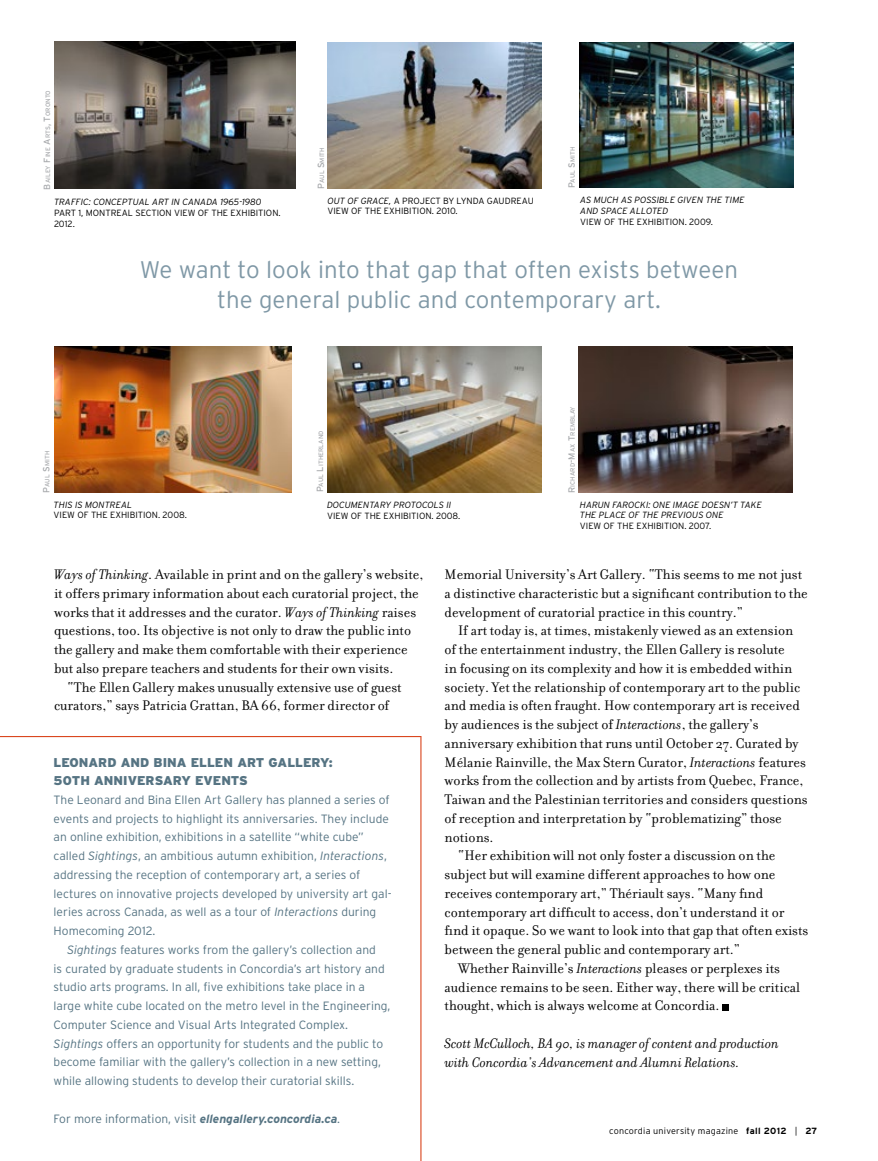
<style>
.page{position:relative;width:878px;height:1161px;background:#fff}
.page>*{position:absolute;margin:0;border:0;box-sizing:border-box;transform-origin:0 0}
.t1{font:300 24px/30px "Interstate";letter-spacing:.005em;color:#7f98a6;text-align:center}
.t2{font:15px/18.8px "Filosofia";color:#000}
.t3{font:italic 15px/18.8px "Filosofia";color:#000}
.t4{font:900 12.75px/18.8px "Interstate";color:#567483}
.t5{font:300 12px/18.8px "Interstate";color:#567483}
.t6{font:italic 300 9px/10.8px "Interstate";color:#000}
.t7{font:300 9px "Interstate";color:#000}
.t8{font:300 9px "Interstate";letter-spacing:.025em;color:#000}
.t9{font:6.3px "Interstate";letter-spacing:.005em;color:#a7a9ac}
.s1{font-size:9px}
.s2{font-style:normal}
.s3{font-style:italic}
.s4{font-weight:700;font-style:italic}
.s5{font-weight:700}
</style>
<div class="page">
<svg style="left:722px;top:1004px;width:6px;height:6px"></svg>
<img style="left:327px;top:42px;width:214px;height:146px">
<img style="left:579px;top:43px;width:214px;height:144px">
<img style="left:54px;top:346px;width:237px;height:147px">
<img style="left:327px;top:346px;width:214px;height:147px">
<img style="left:578px;top:346px;width:214px;height:146px">
<img style="left:54px;top:42px;width:241px;height:147px">
<hr style="left:0;top:736px;width:421px;height:1px;background:#da471f">
<hr style="left:420px;top:736px;width:1px;height:425px;background:#da471f">
<p class="t9" style="left:44px;top:190px;width:101px;rotate:-90deg"><span class="s1">B</span>ailey <span class="s1">F</span>ine <span class="s1">A</span>rts<span class="s1">, T</span>oronto</p>
<p class="t6" style="left:54px;top:197px;width:209px">TRAFFIC: CONCEPTUAL ART IN CANADA 1965-1980</p>
<p class="t7" style="left:54px;top:208px;width:58px">Part 1, Montre</p>
<p class="t7" style="left:122px;top:208px;width:20px">al secti</p>
<p class="t7" style="left:159px;top:208px;width:59px">on View of the</p>
<p class="t7" style="left:230px;top:208px;width:52px">EXHIBITION.</p>
<p class="t7" style="left:54px;top:219px;width:22px">2012.</p>
<p class="t9" style="left:318px;top:189px;width:43px;rotate:-90deg"><span class="s1">P</span>aul <span class="s1">S</span>mith</p>
<p class="t9" style="left:569px;top:188px;width:43px;rotate:-90deg"><span class="s1">P</span>aul <span class="s1">S</span>mith</p>
<p class="t6" style="left:327px;top:195px;width:99px">OUT OF GRACE, <span class="s2">a project</span></p>
<p class="t7" style="left:443px;top:195px;width:68px">by Lynda Gaudre</p>
<p class="t7" style="left:522px;top:195px;width:14px">au</p>
<p class="t7" style="left:327px;top:206px;width:44px">View of the</p>
<p class="t7" style="left:384px;top:206px;width:16px">exhibiti</p>
<p class="t7" style="left:419px;top:206px;width:40px">on. 2010.</p>
<p class="t6" style="left:580px;top:195px;width:166px">AS MUCH AS POSSIBLE GIVEN THE TIME<br>AND SPACE ALLOT</p>
<p class="t6" style="left:657px;top:205px;width:13px">ED</p>
<p class="t7" style="left:580px;top:217px;width:44px">View of the</p>
<p class="t7" style="left:636px;top:217px;width:16px">exhibiti</p>
<p class="t7" style="left:672px;top:217px;width:42px">on. 2009.</p>
<p class="t9" style="left:44px;top:493px;width:43px;rotate:-90deg"><span class="s1">P</span>aul <span class="s1">S</span>mith</p>
<h1 class="t1" style="left:140px;top:254px;width:599px">We want to look into that gap that often exists between the general public and contemporary art.</h1>
<p class="t9" style="left:317px;top:492px;width:63px;rotate:-90deg"><span class="s1">P</span>aul <span class="s1">L</span>itherland</p>
<p class="t9" style="left:569px;top:493px;width:88px;rotate:-90deg"><span class="s1">R</span>ichard<span class="s1">-M</span>ax <span class="s1">T</span>remblay</p>
<p class="t6" style="left:54px;top:499px;width:79px">THIS IS MONTREAL</p>
<p class="t7" style="left:54px;top:510px;width:44px">View of the</p>
<p class="t7" style="left:110px;top:510px;width:16px">exhibiti</p>
<p class="t7" style="left:145px;top:510px;width:43px">on. 2008.</p>
<p class="t6" style="left:327px;top:499px;width:8px">DOCUM</p>
<p class="t6" style="left:358px;top:499px;width:54px">ENTARY PROTOCOL</p>
<p class="t6" style="left:439px;top:499px;width:11px">S II</p>
<p class="t7" style="left:327px;top:511px;width:44px">View of the</p>
<p class="t7" style="left:383px;top:511px;width:16px">exhibiti</p>
<p class="t7" style="left:419px;top:511px;width:43px">on. 2008.</p>
<p class="t6" style="left:580px;top:499px;width:183px">HARUN FAROCKI: ONE IMAGE DOESN’T TAKE<br>THE PL ACE OF THE PREVIOUS ONE</p>
<p class="t7" style="left:580px;top:521px;width:44px">View of the</p>
<p class="t7" style="left:636px;top:521px;width:16px">exhibiti</p>
<p class="t7" style="left:671px;top:521px;width:41px">on. 2007.</p>
<p class="t2" style="left:54px;top:565px;width:371px"><span class="s3">Ways of Thinking</span>. Available in print and on the gallery’s website, it offers primary information about each curatorial project, the works that it addresses and the curator. <span class="s3">Ways of Thinking</span> raises questions, too. Its objective is not only to draw the public into the gallery and make them comfortable with their experience but also prepare teachers and students for their own visits.</p>
<p class="t2" style="left:54px;top:678px;width:349px;text-indent:14px">“The Ellen Gallery makes unusually extensive use of guest curators,” says Patricia Grattan, BA 66, former director of</p>
<p class="t4" style="left:54px;top:752px;width:281px;text-indent:161px">EN ART GALLERY:<br>50TH ANNIVERSARY EVENTS</p>
<p class="t5" style="left:54px;top:790px;width:339px">The Leonard and Bina Ellen Art Gallery has planned a series of events and projects to highlight its anniversaries. They include an online exhibition, exhibitions in a satellite “white cube” called <span class="s3">SIGHTINGS</span>, an ambitious autumn exhibition, <span class="s3">INTERACTIONS</span>, addressing the reception of contemporary art, a series of lectures on innovative projects developed by university art gal&shy;leries across Canada, as well as a tour of <span class="s3">INTERACTIONS</span> during Homecoming 2012.</p>
<p class="t5" style="left:54px;top:940px;width:338px;text-indent:14px"><span class="s3">SIGHTINGS</span> features works from the gallery’s collection and<br>is curated by graduate students in Concordia’s art history and studio arts programs. In all, five exhibitions take place in a large white cube located on the metro level in the Engineering, Computer Science and Visual Arts Integrated Complex.<br><span class="s3">SIGHTINGS</span> offers an opportunity for students and the public to become familiar with the gallery’s collection in a new setting, while allowing students to develop their curatorial skills.</p>
<p class="t5" style="left:54px;top:1109px;width:288px">For more information, visit <span class="s4">ellengallery.concordia.ca</span>.</p>
<p class="t4" style="left:54px;top:752px;width:146px">LEONARD AND BINA ELL</p>
<p class="t2" style="left:444px;top:565px;width:364px">Memorial University’s Art Gallery. “This seems to me not just a distinctive characteristic but a significant contribution to the development of curatorial practice in this country.”</p>
<p class="t2" style="left:458px;top:621px;width:336px">If art today is, at times, mistakenly viewed as an extension</p>
<p class="t2" style="left:444px;top:640px;width:342px">of the entertainment industry, the Ellen Gallery is resolute</p>
<p class="t2" style="left:444px;top:659px;width:349px">in focusing on its complexity and how it is embedded within</p>
<p class="t2" style="left:444px;top:678px;width:357px">society. Yet the relationship of contemporary art to the public</p>
<p class="t2" style="left:444px;top:696px;width:357px">and media is often fraught. How contemporary art is received</p>
<p class="t2" style="left:444px;top:715px;width:315px">by audiences is the subject of <span class="s3">Interactions</span>, the gallery’s</p>
<p class="t2" style="left:444px;top:734px;width:355px">anniversary exhibition that runs until October 27. Curated by</p>
<p class="t2" style="left:444px;top:753px;width:363px">Mélanie Rainville, the Max Stern Curator, <span class="s3">Interactions</span> features</p>
<p class="t2" style="left:444px;top:771px;width:360px">works from the collection and by artists from Quebec, France,</p>
<p class="t2" style="left:444px;top:790px;width:364px">Taiwan and the Palestinian territories and considers questions</p>
<p class="t2" style="left:444px;top:809px;width:339px">of reception and interpretation by “problematizing” those</p>
<p class="t2" style="left:444px;top:828px;width:50px">notions.</p>
<p class="t2" style="left:458px;top:846px;width:319px">“Her exhibition will not only foster a discussion on the</p>
<p class="t2" style="left:444px;top:865px;width:332px">subject but will examine different approaches to how one</p>
<p class="t2" style="left:444px;top:884px;width:320px">receives contemporary art,” Thériault says. “Many find</p>
<p class="t2" style="left:444px;top:903px;width:341px">contemporary art difficult to access, don’t understand it or</p>
<p class="t2" style="left:444px;top:921px;width:365px">find it opaque. So we want to look into that gap that often exists</p>
<p class="t2" style="left:444px;top:940px;width:297px">between the general public and contemporary art.”</p>
<p class="t2" style="left:458px;top:959px;width:323px">Whether Rainville’s <span class="s3">Interactions</span> pleases or perplexes its</p>
<p class="t2" style="left:444px;top:978px;width:357px">audience remains to be seen. Either way, there will be critical</p>
<p class="t2" style="left:444px;top:996px;width:276px">thought, which is always welcome at Concordia.</p>
<p class="t3" style="left:444px;top:1034px;width:336px">Scott McCulloch, BA 90, is manager of content and production with Concordia’s Advancement and Alumni Relations.</p>
<p class="t8" style="left:609px;top:1126px;width:209px">concordia university magazine <span class="s5">fall 2012</span> | <span class="s5">27</span></p>
</div>
